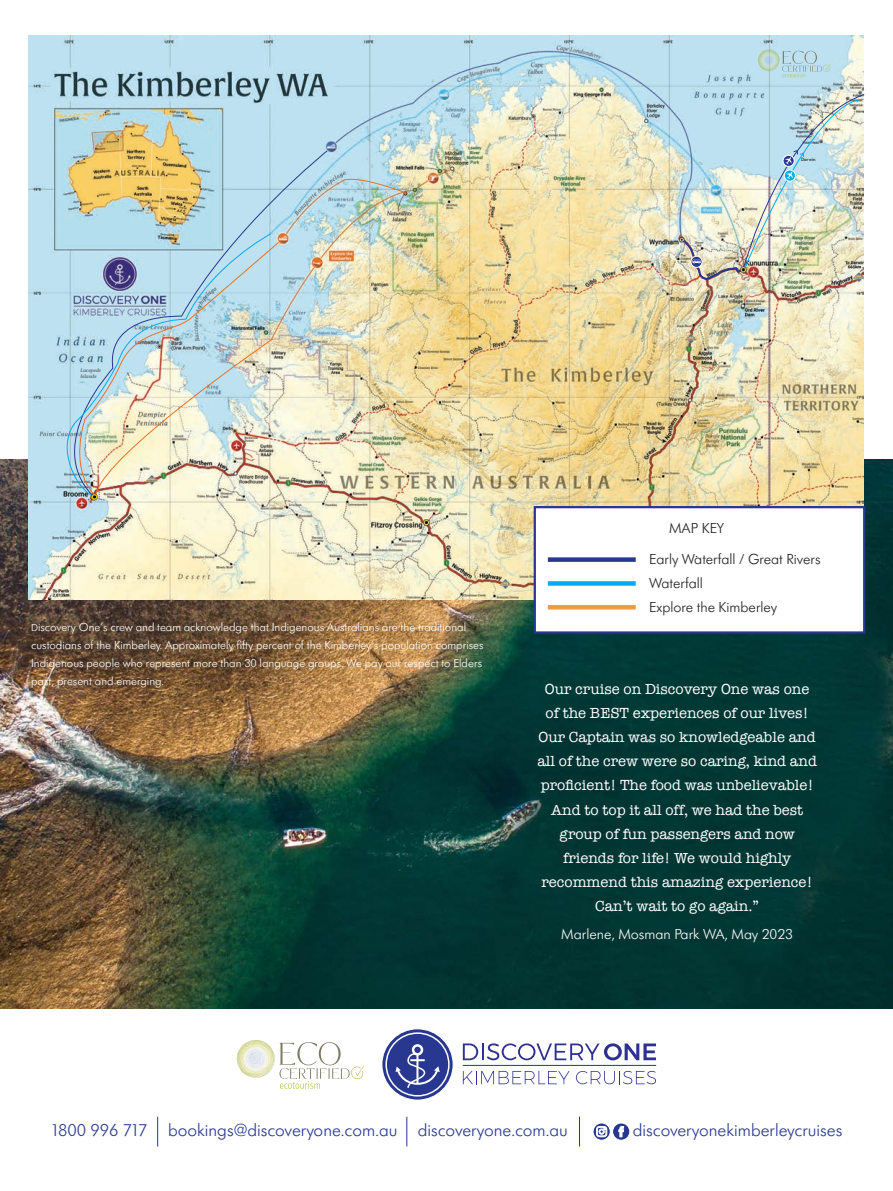
<style>
.page{position:relative;width:893px;height:1191px;background:#fff}
.page>*{position:absolute;margin:0;border:0;box-sizing:border-box;transform-origin:0 0}
.t1{font:300 18px "Futura SB";color:#283890}
.t2{font:15px/24px "American Typewriter";color:#fff;text-align:center}
.t3{font:300 15px "Futura SB";color:#231f20}
.t4{font:300 15px "Futura SB";color:#fff}
.t5{font:300 12px/18px "Futura SB";color:#fff}
.t6{font:italic 5.1px/6.1px "Abril Display";color:#3e3f3e}
.t7{font:500 4.35px "Futura";color:#231f20}
.s1{font-size:10.5px}
</style>
<div class="page">
<img style="left:0;top:459px;width:893px;height:549px">
<svg style="left:382px;top:1028px;width:71px;height:72px"></svg>
<div style="left:381px;top:1028px;width:73px;height:72px;border:1px solid #fff;border-radius:50%"></div>
<div style="left:386px;top:1033px;width:63px;height:62px;background:#283890;border-radius:50%"></div>
<div style="left:385px;top:1032px;width:65px;height:64px;border:1px solid #fff;border-radius:50%"></div>
<div style="left:412px;top:1044px;width:11px;height:11px;border:2px solid #fff;border-radius:50%"></div>
<svg style="left:395px;top:1052px;width:45px;height:37px"></svg>
<svg style="left:463px;top:1043px;width:193px;height:17px"></svg>
<svg style="left:463px;top:1071px;width:107px;height:13px"></svg>
<svg style="left:576px;top:1071px;width:80px;height:13px"></svg>
<hr style="left:463px;top:1065px;width:193px;height:1px;background:#2e3092">
<svg style="left:237px;top:1040px;width:127px;height:48px"></svg>
<svg style="left:593px;top:1123px;width:37px;height:17px"></svg>
<hr style="left:157px;top:1116px;width:1px;height:30px;background:#283890">
<hr style="left:579px;top:1116px;width:1px;height:30px;background:#283890">
<hr style="left:406px;top:1116px;width:1px;height:30px;background:#283890">
<img style="left:29px;top:36px;width:835px;height:564px">
<svg style="left:758px;top:50px;width:72px;height:27px;background:#b8d7dd"></svg>
<img style="left:43px;top:150px;width:285px;height:345px">
<svg style="left:55px;top:233px;width:216px;height:263px;background:#b4d9e8"></svg>
<img style="left:69px;top:242px;width:210px;height:253px">
<svg style="left:344px;top:175px;width:63px;height:19px"></svg>
<img style="left:91px;top:338px;width:182px;height:162px">
<img style="left:681px;top:94px;width:184px;height:187px">
<div style="left:534px;top:506px;width:331px;height:127px;background:#fff;border:2px solid #283890"></div>
<div style="left:548px;top:557px;width:88px;height:5px;background:#283890"></div>
<svg style="left:548px;top:581px;width:88px;height:4px"></svg>
<hr style="left:548px;top:605px;width:88px;height:4px;background:#f19a45">
<p class="t7" style="left:801px;top:157px;width:16px">Darwin</p>
<p class="t6" style="left:81px;top:367px;width:22px">Lacepede<br>Islands</p>
<p class="t5" style="left:31px;top:618px;width:454px"><span class="s1">D</span>iscovery One’s crew and team acknowledge that Indigenous Australians are the traditional custodians of the Kimberley. Approximately fifty percent of the Kimberley’s population comprises Indigenous people who represent more than 30 language groups. We pay our respect to Elders past, present and emerging.</p>
<p class="t3" style="left:669px;top:520px;width:57px">MAP KEY</p>
<p class="t3" style="left:695px;top:544px;width:5px">.</p>
<p class="t3" style="left:649px;top:551px;width:173px">Early Waterfall / Great Rivers</p>
<p class="t3" style="left:649px;top:575px;width:55px">Waterfall</p>
<p class="t3" style="left:649px;top:599px;width:129px">Explore the Kimberley</p>
<p class="t2" style="left:537px;top:677px;width:281px">Our cruise on Discovery One was one of the BEST experiences of our lives!<br>Our Captain was so knowledgeable and all of the crew were so caring, kind and proficient! The food was unbelievable!<br>And to top it all off, we had the best group of fun passengers and now friends for life! We would highly recommend this amazing experience!<br>Can’t wait to go again.”</p>
<p class="t4" style="left:561px;top:926px;width:233px">Marlene, Mosman Park WA, May 2023</p>
<p class="t1" style="left:51px;top:1120px;width:519px">1800 996 717 bookings@discoveryone.com.au discoveryone.com.au</p>
<p class="t1" style="left:633px;top:1120px;width:211px">discoveryonekimberleycruises</p>
</div>
